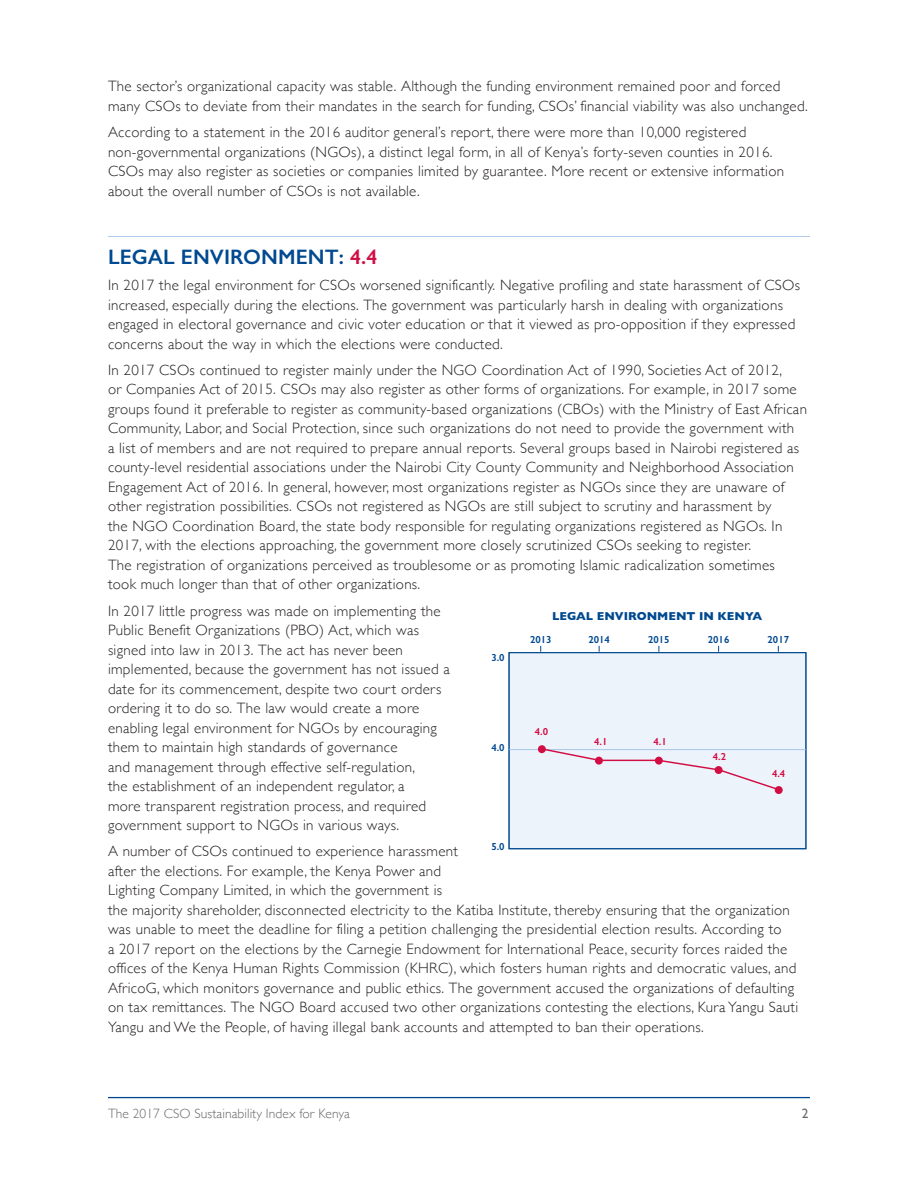
<style>
.page{position:relative;width:918px;height:1188px;background:#fff}
.page>*{position:absolute;margin:0;border:0;box-sizing:border-box;transform-origin:0 0}
.HEADER_RULE{font:600 21px "Gill Sans";letter-spacing:.005em;color:#014990}
.body{font:300 15px/19.5px "Gill Sans";letter-spacing:.02em;color:#231f20}
.t1{font:300 13.5px "Gill Sans";letter-spacing:.005em;color:#69696c}
.t2{font:13.5px "Gill Sans";color:#69696c}
.t3{font:700 11.7px "Gill Sans";color:#014990}
.t4{font:600 10.2px "Gill Sans";color:#014990}
.t5{font:600 10.2px "Gill Sans";color:#d20d44}
.s1{color:#d20d44}
</style>
<div class="page">
<hr style="left:108px;top:1097px;width:702px;height:1px;background:#014990">
<hr style="left:108px;top:236px;width:702px;height:1px;background:#afcae9">
<div style="left:509px;top:653px;width:297px;height:196px;background:#edf3fa"></div>
<div style="left:509px;top:652px;width:297px;height:197px;border:1px solid #014990"></div>
<hr style="left:510px;top:749px;width:295px;height:1px;background:#afcae9">
<svg style="left:541px;top:749px;width:236px;height:42px"></svg>
<div style="left:538px;top:745px;width:8px;height:8px;background:#d20d44;border-radius:50%"></div>
<div style="left:595px;top:757px;width:8px;height:8px;background:#d20d44;border-radius:50%"></div>
<div style="left:655px;top:757px;width:8px;height:8px;background:#d20d44;border-radius:50%"></div>
<div style="left:715px;top:766px;width:8px;height:8px;background:#d20d44;border-radius:50%"></div>
<div style="left:775px;top:786px;width:8px;height:8px;background:#d20d44;border-radius:50%"></div>
<p class="body" style="left:108px;top:76px;width:701px">The sector’s organizational capacity was stable. Although the funding environment remained poor and forced many CSOs to deviate from their mandates in the search for funding, CSOs’ financial viability was also unchanged.</p>
<p class="body" style="left:108px;top:122px;width:678px">According to a statement in the 2016 auditor general’s report, there were more than 10,000 registered non‑governmental organizations (NGOs), a distinct legal form, in all of Kenya’s forty-seven counties in 2016.<br>CSOs may also register as societies or companies limited by guarantee. More recent or extensive information about the overall number of CSOs is not available.</p>
<p class="HEADER_RULE" style="left:108px;top:244px;width:271px">LEGAL ENVIRONMENT: <span class="s1">4.4</span></p>
<p class="body" style="left:108px;top:275px;width:694px">In 2017 the legal environment for CSOs worsened significantly. Negative profiling and state harassment of CSOs increased, especially during the elections. The government was particularly harsh in dealing with organizations engaged in electoral governance and civic voter education or that it viewed as pro-opposition if they expressed concerns about the way in which the elections were conducted.</p>
<p class="body" style="left:108px;top:360px;width:701px">In 2017 CSOs continued to register mainly under the NGO Coordination Act of 1990, Societies Act of 2012,<br>or Companies Act of 2015. CSOs may also register as other forms of organizations. For example, in 2017 some groups found it preferable to register as community-based organizations (CBOs) with the Ministry of East African Community, Labor, and Social Protection, since such organizations do not need to provide the government with<br>a list of members and are not required to prepare annual reports. Several groups based in Nairobi registered as county-level residential associations under the Nairobi City County Community and Neighborhood Association Engagement Act of 2016. In general, however, most organizations register as NGOs since they are unaware of other registration possibilities. CSOs not registered as NGOs are still subject to scrutiny and harassment by<br>the NGO Coordination Board, the state body responsible for regulating organizations registered as NGOs. In 2017, with the elections approaching, the government more closely scrutinized CSOs seeking to register.<br>The registration of organizations perceived as troublesome or as promoting Islamic radicalization sometimes<br>took much longer than that of other organizations.</p>
<p class="body" style="left:108px;top:600px;width:343px">In 2017 little progress was made on implementing the Public Benefit Organizations (PBO) Act, which was signed into law in 2013. The act has never been implemented, because the government has not issued a date for its commencement, despite two court orders ordering it to do so. The law would create a more enabling legal environment for NGOs by encouraging them to maintain high standards of governance<br>and management through effective self-regulation,<br>the establishment of an independent regulator, a<br>more transparent registration process, and required government support to NGOs in various ways.</p>
<p class="body" style="left:108px;top:841px;width:692px">A number of CSOs continued to experience harassment<br>after the elections. For example, the Kenya Power and<br>Lighting Company Limited, in which the government is<br>the majority shareholder, disconnected electricity to the Katiba Institute, thereby ensuring that the organization was unable to meet the deadline for filing a petition challenging the presidential election results. According to<br>a 2017 report on the elections by the Carnegie Endowment for International Peace, security forces raided the offices of the Kenya Human Rights Commission (KHRC), which fosters human rights and democratic values, and AfricoG, which monitors governance and public ethics. The government accused the organizations of defaulting on tax remittances. The NGO Board accused two other organizations contesting the elections, Kura Yangu Sauti Yangu and We the People, of having illegal bank accounts and attempted to ban their operations.</p>
<p class="t3" style="left:552px;top:607px;width:212px">LEGAL ENVIRONMENT IN KENYA</p>
<p class="t4" style="left:530px;top:633px;width:23px">2013</p>
<p class="t4" style="left:588px;top:633px;width:23px">2014</p>
<p class="t4" style="left:648px;top:633px;width:23px">2015</p>
<p class="t4" style="left:708px;top:633px;width:23px">2016</p>
<p class="t4" style="left:768px;top:633px;width:23px">2017</p>
<p class="t4" style="left:491px;top:652px;width:15px">3.0</p>
<p class="t5" style="left:535px;top:725px;width:15px">4.0</p>
<p class="t5" style="left:594px;top:735px;width:15px">4.1</p>
<p class="t5" style="left:653px;top:735px;width:15px">4.1</p>
<p class="t4" style="left:491px;top:741px;width:15px">4.0</p>
<p class="t5" style="left:713px;top:751px;width:15px">4.2</p>
<p class="t5" style="left:772px;top:767px;width:15px">4.4</p>
<p class="t4" style="left:491px;top:840px;width:15px">5.0</p>
<p class="t1" style="left:108px;top:1103px;width:243px">The 2017 CSO Sustainability Index for Kenya</p>
<p class="t2" style="left:802px;top:1106px;width:8px">2</p>
</div>
